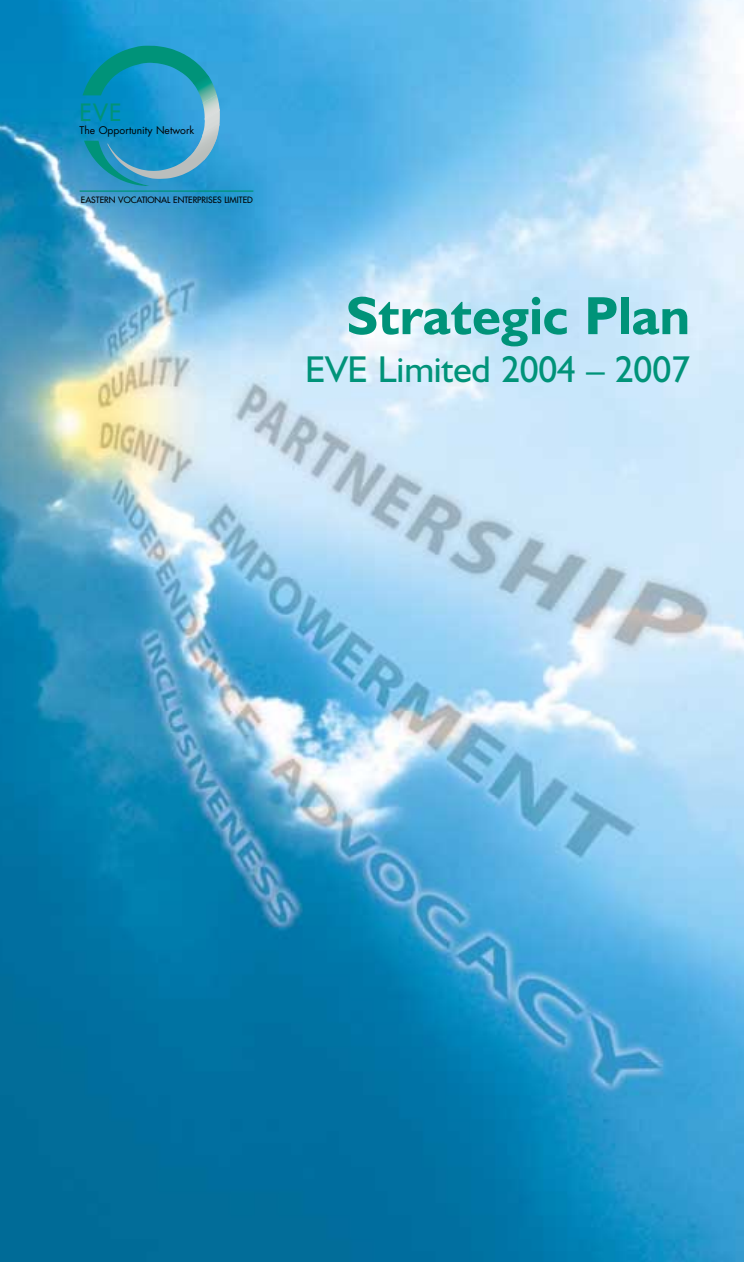
<style>
.page{position:relative;width:744px;height:1262px;background:#fff}
.page>*{position:absolute;margin:0;border:0;box-sizing:border-box;transform-origin:0 0}
.t1{font:700 54px "Humanist 521 BT";color:#009379}
.t2{font:37.5px "Humanist 521 BT";letter-spacing:-.005em;color:#009379}
.t3{font:23.25px "Futura";color:#009379}
.t4{font:10.35px "Futura";color:#000}
.t5{font:8.55px "Futura";color:#000}
</style>
<div class="page">
<img style="left:0;top:0;width:744px;height:1262px">
<svg style="left:83px;top:46px;width:137px;height:140px;background:#269ac0"></svg>
<hr style="left:80px;top:190px;width:173px;height:2px;background:#009379">
<h3 class="t3" style="left:80px;top:101px;width:43px">EVE</h3>
<p class="t4" style="left:80px;top:126px;width:116px">The Opportunity Network</p>
<p class="t5" style="left:81px;top:195px;width:173px">EASTERN VOCATIONAL ENTERPRISES LIMITED</p>
<h1 class="t1" style="left:346px;top:295px;width:346px">Strategic Plan</h1>
<h2 class="t2" style="left:305px;top:355px;width:386px">EVE Limited 2004 – 2007</h2>
</div>
